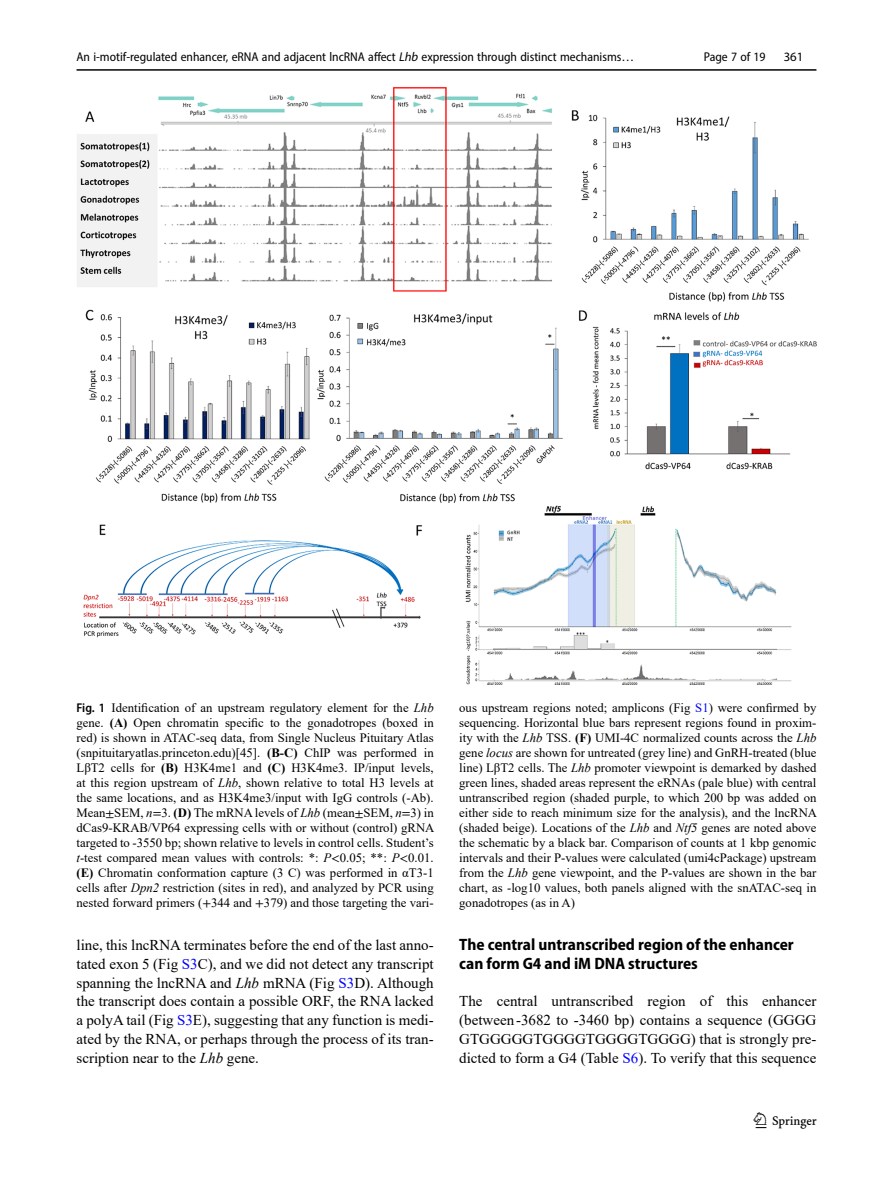
<style>
.page{position:relative;width:893px;height:1187px;background:#fff}
.page>*{position:absolute;margin:0;border:0;box-sizing:border-box;transform-origin:0 0}
.t1{font:22.5px "Springnew";color:#000}
.Head_2{font:700 semi-condensed 16.5px/18.8px "Myriad Pro";color:#000}
.Body_Text_Indent{font:15px/18.8px "Times New Roman";color:#000;text-align:justify}
.Body_Text{font:15px/18.8px "Times New Roman";color:#000;text-align:justify}
.Figure_Caption{font:12.75px/15px "Times New Roman";color:#000;text-align:justify}
.t2{font:semi-condensed 12.75px "Myriad Pro";color:#000}
.t3{font:12.75px "Myriad Pro";color:#000}
.s1{font-style:italic;font-stretch:normal}
.s2{font-family:"Myriad Pro";font-weight:600;font-stretch:semi-condensed}
.s3{font-style:italic}
.s4{font-weight:700}
.s5{font-family:"STIX"}
.s6{color:#00f}
</style>
<div class="page">
<hr style="left:77px;top:69px;width:739px;height:2px;background:#000">
<img style="left:77px;top:87px;width:739px;height:597px">
<p class="t2" style="left:77px;top:49px;width:559px">An i-motif-regulated enhancer, eRNA and adjacent lncRNA affect <span class="s1">Lhb</span> expression through distinct mechanisms…</p>
<p class="t2" style="left:704px;top:49px;width:63px">Page 7 of 19</p>
<p class="t3" style="left:784px;top:48px;width:21px">361</p>
<p class="Figure_Caption" style="left:77px;top:699px;width:359px"><span class="s2">Fig. 1</span> Identification of an upstream regulatory element for the <span class="s3">Lhb </span>gene. <span class="s4">(A)</span> Open chromatin specific to the gonadotropes (boxed in red) is shown in ATAC-seq data, from Single Nucleus Pituitary Atlas (snpituitaryatlas.princeton.edu)[45]. <span class="s4">(B-C)</span> ChIP was performed in LβT2 cells for <span class="s4">(B)</span> H3K4me1 and <span class="s4">(C)</span> H3K4me3. IP/input levels, at this region upstream of <span class="s3">Lhb</span>, shown relative to total H3 levels at the same locations, and as H3K4me3/input with IgG controls (-Ab).<br>Mean<span class="s5">±</span>SEM, <span class="s3">n</span><span class="s5">=</span>3. <span class="s4">(D)</span> The mRNA levels of <span class="s3">Lhb</span> (mean<span class="s5">±</span>SEM, <span class="s3">n</span><span class="s5">=</span>3) in dCas9-KRAB/VP64 expressing cells with or without (control) gRNA targeted to -3550 bp; shown relative to levels in control cells. Student’s <span class="s3">t</span>-test compared mean values with controls: *: <span class="s3">P</span><span class="s5">&lt;</span>0.05; **: <span class="s3">P</span><span class="s5">&lt;</span>0.01. <span class="s4">(E)</span> Chromatin conformation capture (3 C) was performed in αT3-1 cells after <span class="s3">Dpn2</span> restriction (sites in red), and analyzed by PCR using nested forward primers (<span class="s5">+</span>344 and <span class="s5">+</span>379) and those targeting the vari-</p>
<p class="Figure_Caption" style="left:459px;top:699px;width:359px">ous upstream regions noted; amplicons (Fig <span class="s6">S1</span>) were confirmed by sequencing. Horizontal blue bars represent regions found in proxim&shy;ity with the <span class="s3">Lhb</span> TSS. <span class="s4">(F)</span> UMI-4C normalized counts across the <span class="s3">Lhb </span>gene <span class="s3">locus</span> are shown for untreated (grey line) and GnRH-treated (blue line) LβT2 cells. The <span class="s3">Lhb</span> promoter viewpoint is demarked by dashed green lines, shaded areas represent the eRNAs (pale blue) with central untranscribed region (shaded purple, to which 200 bp was added on either side to reach minimum size for the analysis), and the lncRNA (shaded beige). Locations of the <span class="s3">Lhb</span> and <span class="s3">Ntf5</span> genes are noted above the schematic by a black bar. Comparison of counts at 1 kbp genomic intervals and their P-values were calculated (umi4cPackage) upstream from the <span class="s3">Lhb</span> gene viewpoint, and the P-values are shown in the bar chart, as -log10 values, both panels aligned with the snATAC-seq in gonadotropes (as in A)</p>
<p class="Body_Text_Indent" style="left:77px;top:935px;width:359px">line, this lncRNA terminates before the end of the last anno&shy;tated exon 5 (Fig <span class="s6">S3</span>C), and we did not detect any transcript spanning the lncRNA and <span class="s3">Lhb</span> mRNA (Fig <span class="s6">S3</span>D). Although the transcript does contain a possible ORF, the RNA lacked a polyA tail (Fig <span class="s6">S3</span>E), suggesting that any function is medi&shy;ated by the RNA, or perhaps through the process of its tran&shy;scription near to the <span class="s3">Lhb</span> gene.</p>
<p class="Head_2" style="left:459px;top:934px;width:336px">The central untranscribed region of the enhancer can form G4 and iM DNA structures</p>
<p class="Body_Text" style="left:459px;top:991px;width:359px">The central untranscribed region of this enhancer (between -3682 to -3460 bp) contains a sequence (GGGG GTGGGGGTGGGGTGGGGTGGGG) that is strongly pre&shy;dicted to form a G4 (Table <span class="s6">S6</span>). To verify that this sequence</p>
<h1 class="t1" style="left:756px;top:1107px;width:63px">1 3</h1>
</div>
